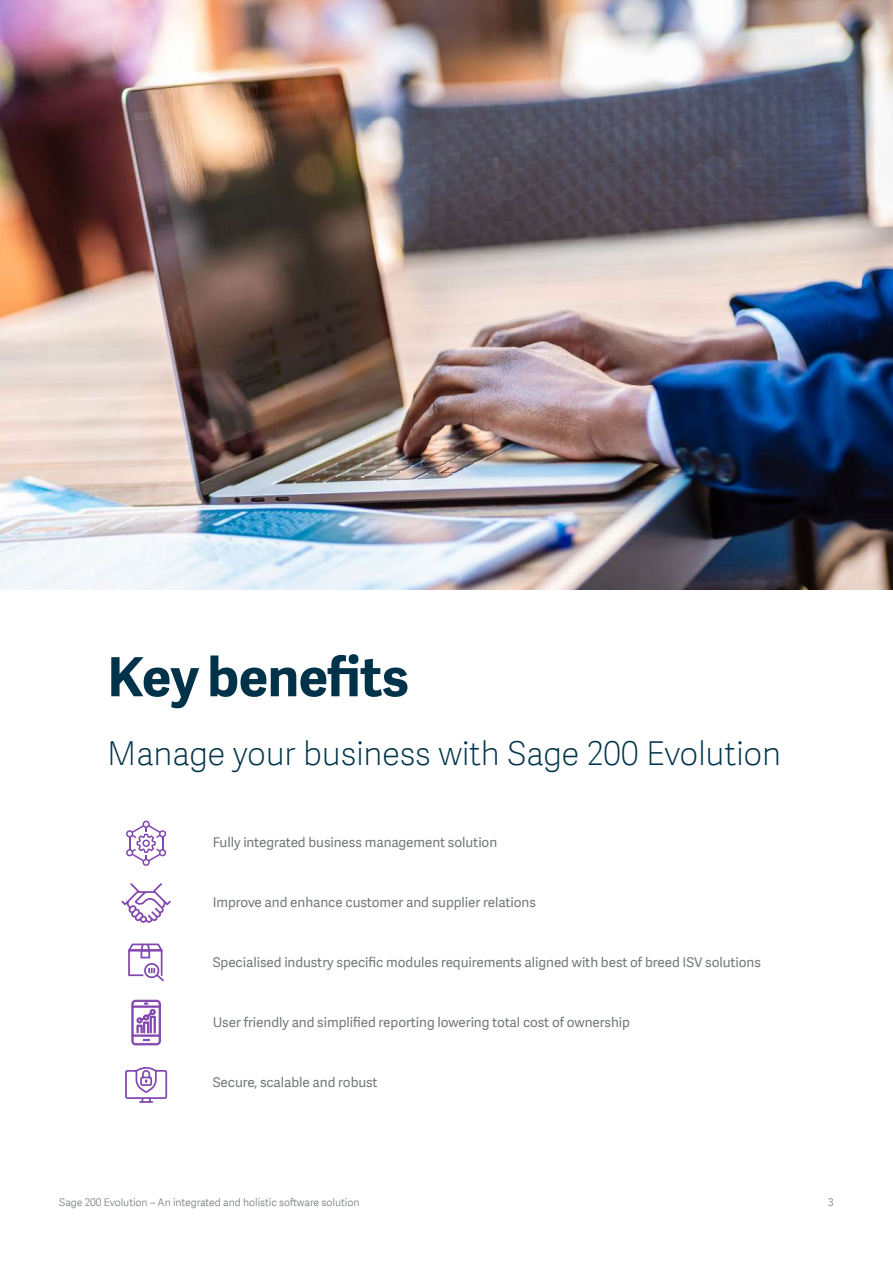
<style>
.page{position:relative;width:893px;height:1263px;background:#fff}
.page>*{position:absolute;margin:0;border:0;box-sizing:border-box;transform-origin:0 0}
.t1{font:700 54px "Adelle Sans SAGE";letter-spacing:-.01em;color:#003349}
.t2{font:33px "Adelle Sans SAGE Th";letter-spacing:-.01em;color:#003349}
.t3{font:13.5px "Adelle Sans SAGE";letter-spacing:-.005em;color:#75787b}
.t4{font:10.5px "Adelle Sans SAGE Lt";letter-spacing:-.005em;color:#75787b}
</style>
<div class="page">
<svg style="left:126px;top:821px;width:40px;height:45px"></svg>
<svg style="left:121px;top:883px;width:50px;height:40px"></svg>
<svg style="left:128px;top:943px;width:36px;height:39px"></svg>
<svg style="left:132px;top:1000px;width:29px;height:45px"></svg>
<svg style="left:125px;top:1067px;width:43px;height:36px"></svg>
<img style="left:0;top:0;width:893px;height:589px">
<h1 class="t1" style="left:107px;top:637px;width:303px">Key benefits</h1>
<h2 class="t2" style="left:107px;top:730px;width:675px">Manage your business with Sage 200 Evolution</h2>
<p class="t3" style="left:213px;top:833px;width:286px">Fully integrated business management solution</p>
<p class="t3" style="left:213px;top:893px;width:325px">Improve and enhance customer and supplier relations</p>
<p class="t3" style="left:213px;top:953px;width:550px">Specialised industry specific modules requirements aligned with best of breed ISV solutions</p>
<p class="t3" style="left:213px;top:1013px;width:419px">User friendly and simplified reporting lowering total cost of ownership</p>
<p class="t3" style="left:213px;top:1073px;width:166px">Secure, scalable and robust</p>
<p class="t4" style="left:59px;top:1195px;width:302px">Sage 200 Evolution – An integrated and holistic software solution</p>
<p class="t4" style="left:828px;top:1195px;width:7px">3</p>
</div>
